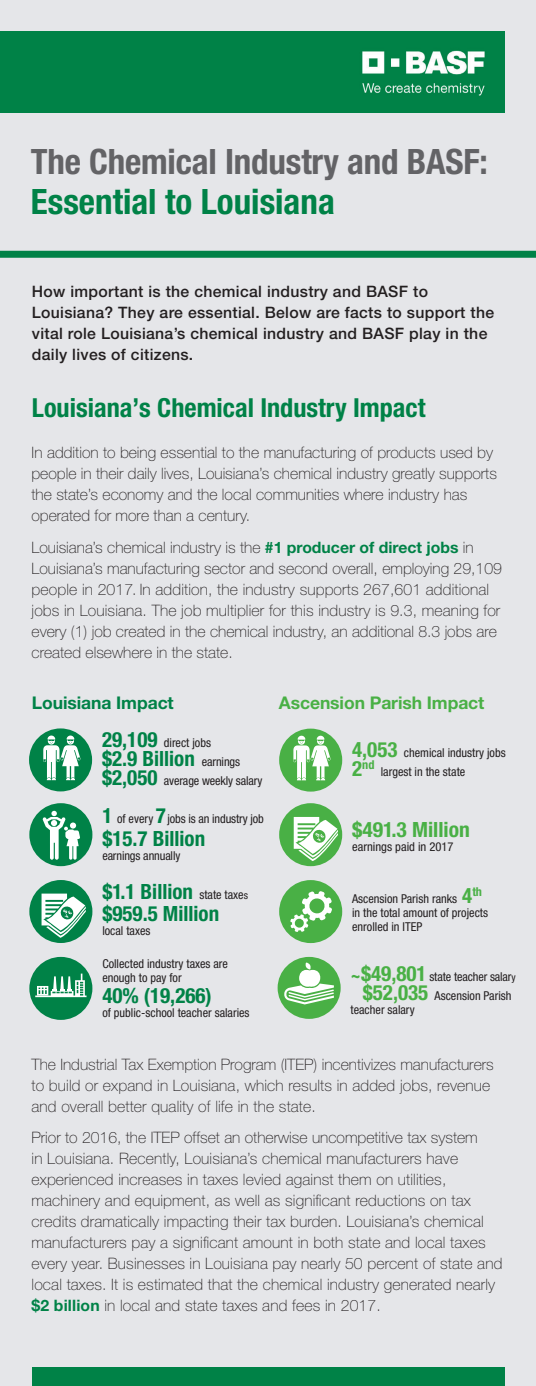
<style>
.page{position:relative;width:536px;height:1386px;background:#e5e6e9}
.page>*{position:absolute;margin:0;border:0;box-sizing:border-box;transform-origin:0 0}
.t1{font:700 condensed 35px "Helvetica Neue LT Pro";letter-spacing:-.005em;color:#636366}
.t2{font:700 condensed 35px "Helvetica Neue LT Pro";color:#008247}
.t3{font:700 condensed 26.25px "Helvetica Neue LT Pro";color:#008247}
.t4{font:700 condensed 21px/22.4px "Helvetica Neue LT Pro";color:#008247}
.t5{font:700 condensed 21px "Helvetica Neue LT Pro";color:#49b045}
.t6{font:700 17.5px "Helvetica Neue LT Pro";letter-spacing:-.005em;color:#49b045}
.t7{font:700 17.5px "Helvetica Neue LT Pro";letter-spacing:-.005em;color:#008247}
.t8{font:100 15.75px/21px "Helvetica Neue LT Pro";letter-spacing:.01em;color:#231f20}
.t9{font:500 15.75px/21px "Helvetica Neue LT Pro";letter-spacing:.02em;color:#231f20}
.t10{font:condensed 12.25px/14px "Helvetica Neue LT Pro";color:#231f20}
.s1{font-weight:700;color:#008247}
.s2{font-weight:700;font-size:21px;color:#008247}
.s3{font-weight:400;font-size:12.25px;color:#231f20}
.s4{font-weight:400;font-size:10.5px;color:#231f20}
.s5{font-weight:700;font-size:21px;color:#49b045}
.s6{font-weight:700;color:#49b045}
.s7{font-weight:700;font-size:17.5px;color:#49b045}
.s8{font-size:10.5px}
</style>
<div class="page">
<div style="left:0;top:31px;width:504px;height:82px;background:#008247"></div>
<div style="left:32px;top:1368px;width:472px;height:18px;background:#008247"></div>
<div style="left:0;top:251px;width:536px;height:7px;background:#008247"></div>
<div style="left:29px;top:957px;width:63px;height:63px;background:#008247;border-radius:50%"></div>
<svg style="left:35px;top:974px;width:51px;height:23px"></svg>
<div style="left:29px;top:728px;width:63px;height:63px;background:#008247;border-radius:50%"></div>
<svg style="left:43px;top:736px;width:38px;height:44px"></svg>
<div style="left:279px;top:729px;width:63px;height:63px;background:#49b045;border-radius:50%"></div>
<svg style="left:293px;top:736px;width:37px;height:44px"></svg>
<div style="left:279px;top:803px;width:63px;height:63px;background:#49b045;border-radius:50%"></div>
<svg style="left:293px;top:817px;width:45px;height:44px"></svg>
<div style="left:29px;top:803px;width:63px;height:63px;background:#008247;border-radius:50%"></div>
<svg style="left:42px;top:811px;width:38px;height:49px"></svg>
<div style="left:277px;top:957px;width:63px;height:62px;background:#49b045;border-radius:50%"></div>
<svg style="left:284px;top:963px;width:50px;height:41px"></svg>
<div style="left:29px;top:880px;width:63px;height:63px;background:#008247;border-radius:50%"></div>
<svg style="left:42px;top:894px;width:44px;height:44px"></svg>
<div style="left:279px;top:880px;width:63px;height:63px;background:#49b045;border-radius:50%"></div>
<svg style="left:290px;top:891px;width:42px;height:41px"></svg>
<h1 class="t1" style="left:31px;top:140px;width:458px">The Chemical Industry and BASF:</h1>
<h1 class="t2" style="left:31px;top:181px;width:305px">Essential to Louisiana</h1>
<p class="t9" style="left:32px;top:280px;width:463px">How important is the chemical industry and BASF to Louisiana? They are essential. Below are facts to support the vital role Louisiana’s chemical industry and BASF play in the daily lives of citizens.</p>
<h2 class="t3" style="left:32px;top:392px;width:395px">Louisiana’s Chemical Industry Impact</h2>
<p class="t8" style="left:32px;top:442px;width:467px">In addition to being essential to the manufacturing of products used by people in their daily lives, Louisiana’s chemical industry greatly supports the state’s economy and the local communities where industry has operated for more than a century.</p>
<p class="t8" style="left:32px;top:536px;width:471px">Louisiana’s chemical industry is the <span class="s1">#1 producer of direct jobs</span> in Louisiana’s manufacturing sector and second overall, employing 29,109 people in 2017. In addition, the industry supports 267,601 additional jobs in Louisiana. The job multiplier for this industry is 9.3, meaning for every (1) job created in the chemical industry, an additional 8.3 jobs are created elsewhere in the state.</p>
<p class="t7" style="left:32px;top:692px;width:143px">Louisiana Impact</p>
<p class="t6" style="left:279px;top:692px;width:207px">Ascension Parish Impact</p>
<p class="t10" style="left:102px;top:736px;width:110px"><span class="s2">29,109</span> direct jobs</p>
<h3 class="t4" style="left:102px;top:748px;width:139px">$2.9 Billion <span class="s3">earnings</span></h3>
<p class="t10" style="left:102px;top:774px;width:162px"><span class="s2">$2,050</span> average weekly salary</p>
<p class="t10" style="left:102px;top:812px;width:163px"><span class="s2">1</span> of every <span class="s2">7</span>jobs is an industry job</p>
<h3 class="t4" style="left:102px;top:827px;width:104px">$15.7 Billion</h3>
<p class="t10" style="left:102px;top:848px;width:79px">earnings annually</p>
<h3 class="t4" style="left:102px;top:880px;width:147px">$1.1 Billion <span class="s3">state taxe</span><span class="s4">s </span>$959.5 Million</h3>
<p class="t10" style="left:102px;top:924px;width:50px">local taxes</p>
<p class="t10" style="left:102px;top:957px;width:127px">Collected industry taxes are enough to pay for</p>
<h3 class="t4" style="left:102px;top:984px;width:111px">40% (19,266)</h3>
<p class="t10" style="left:102px;top:1005px;width:149px">of public-school teacher salaries</p>
<p class="t10" style="left:352px;top:747px;width:155px;line-height:11.9px"><span class="s5">4,053</span> chemical industry jobs<br><span class="s5">2</span><span class="s6">nd</span></p>
<p class="t10" style="left:380px;top:765px;width:86px">largest in the state</p>
<h3 class="t5" style="left:352px;top:817px;width:119px">$491.3 Million</h3>
<p class="t10" style="left:352px;top:839px;width:103px">earnings paid in 2017</p>
<p class="t10" style="left:352px;top:891px;width:137px">Ascension Parish ranks <span class="s5">4</span><sup>th </sup>in the total amount of projects enrolled in ITEP</p>
<p class="t10" style="left:362px;top:967px;width:154px;line-height:18.9px;text-indent:-12px"><span class="s7">~</span><span class="s5">$49,801</span> state teacher salar<span class="s8">y </span><span class="s5">$52,035</span> Ascension Parish</p>
<p class="t10" style="left:350px;top:1002px;width:66px">teacher salary</p>
<p class="t8" style="left:32px;top:1053px;width:463px">The Industrial Tax Exemption Program (ITEP) incentivizes manufacturers to build or expand in Louisiana, which results in added jobs, revenue and overall better quality of life in the state.</p>
<p class="t8" style="left:32px;top:1127px;width:472px">Prior to 2016, the ITEP offset an otherwise uncompetitive tax system<br>in Louisiana. Recently, Louisiana’s chemical manufacturers have experienced increases in taxes levied against them on utilities, machinery and equipment, as well as significant reductions on tax credits dramatically impacting their tax burden. Louisiana’s chemical manufacturers pay a significant amount in both state and local taxes every year. Businesses in Louisiana pay nearly 50 percent of state and local taxes. It is estimated that the chemical industry generated nearly <span class="s1">$2 billion</span> in local and state taxes and fees in 2017.</p>
</div>
